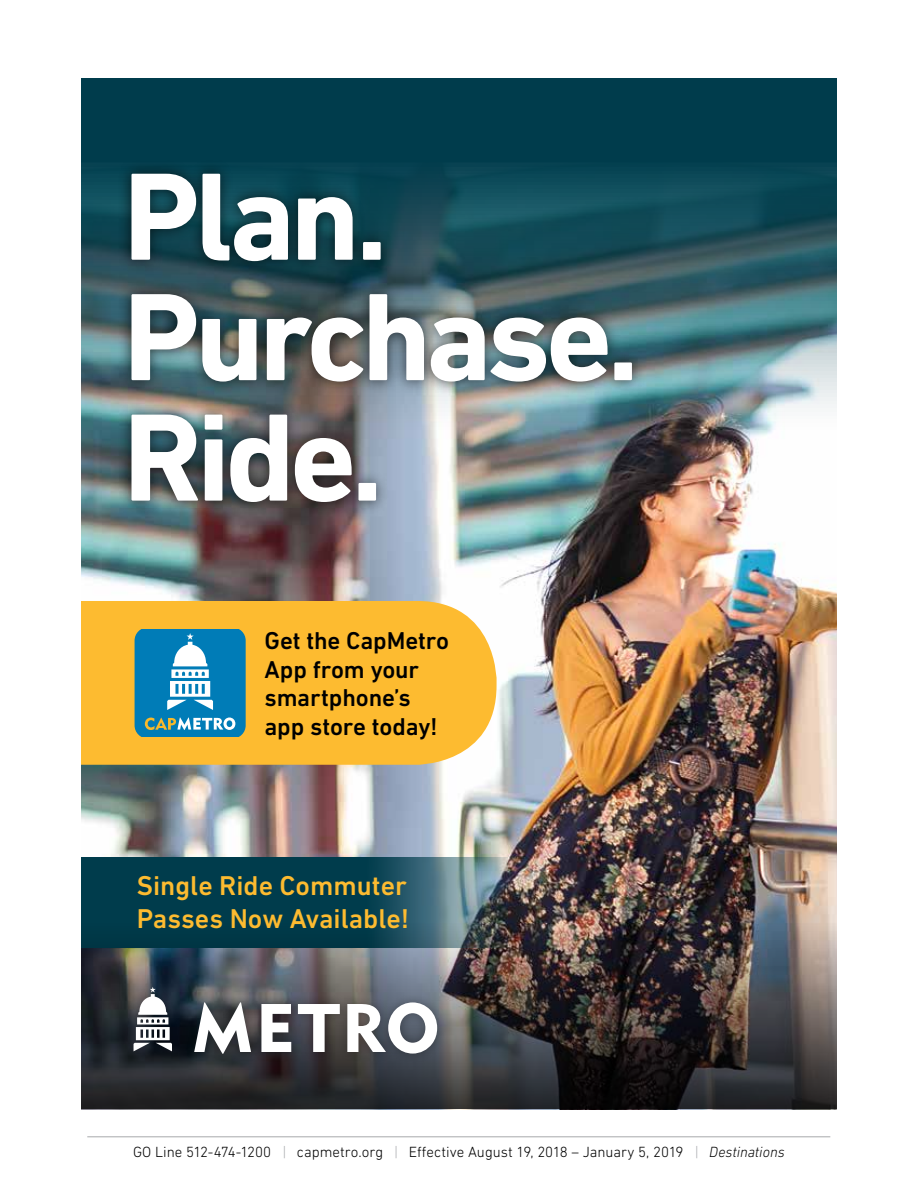
<style>
.page{position:relative;width:918px;height:1188px;background:#fff}
.page>*{position:absolute;margin:0;border:0;box-sizing:border-box;transform-origin:0 0}
.t1{font:700 126.45px/120.4px "DIN Next LT Pro";letter-spacing:-.045em;color:#fff}
.t2{font:500 27.75px/33.3px "DIN Next LT Pro";color:#fdbb30}
.t3{font:500 24.75px/28.7px "DIN Next LT Pro";letter-spacing:-.005em;color:#000}
.t4{font:300 15px "DIN Next LT Pro";letter-spacing:-.005em;color:#000}
.s1{font-style:italic;color:#a7a9ac}
.s2{font-style:italic}
</style>
<div class="page">
<hr style="left:87px;top:1137px;width:743px;height:1px;background:#a7a9ac">
<div style="left:81px;top:79px;width:756px;height:1030px;background:#003c4c"></div>
<img style="left:81px;top:167px;width:756px;height:755px">
<svg style="left:81px;top:857px;width:427px;height:65px"></svg>
<img style="left:81px;top:922px;width:756px;height:187px">
<div style="left:118px;top:160px;width:528px;height:356px;background:#000;opacity:.69"></div>
<div style="left:124px;top:979px;width:323px;height:84px;background:#000;opacity:.3"></div>
<svg style="left:134px;top:987px;width:38px;height:64px;background:#878b90"></svg>
<svg style="left:194px;top:1002px;width:57px;height:52px;background:#949698"></svg>
<svg style="left:261px;top:1004px;width:30px;height:48px"></svg>
<svg style="left:298px;top:1004px;width:42px;height:48px;background:#939193"></svg>
<svg style="left:347px;top:1002px;width:90px;height:52px;background:#aeb1b5"></svg>
<div style="left:81px;top:601px;width:416px;height:164px;background:#fdbb30"></div>
<svg style="left:135px;top:629px;width:111px;height:107px;background:#2f92bf"></svg>
<h1 class="t1" style="left:123px;top:156px;width:518px">Plan.<br>Purchase.<br>Ride.</h1>
<h3 class="t3" style="left:265px;top:626px;width:186px">Get the CapMetro<br>App from your smartphone’s app store today!</h3>
<h2 class="t2" style="left:137px;top:869px;width:274px">Single Ride Commuter<br>Passes Now Available!</h2>
<p class="t4" style="left:133px;top:1144px;width:653px">GO Line 512-474-1200 <span class="s1">|</span> capmetro.org <span class="s1">|</span> Effective August 19, 2018 – January 5, 2019 <span class="s1">|</span> <span class="s2">Destinations</span></p>
</div>
